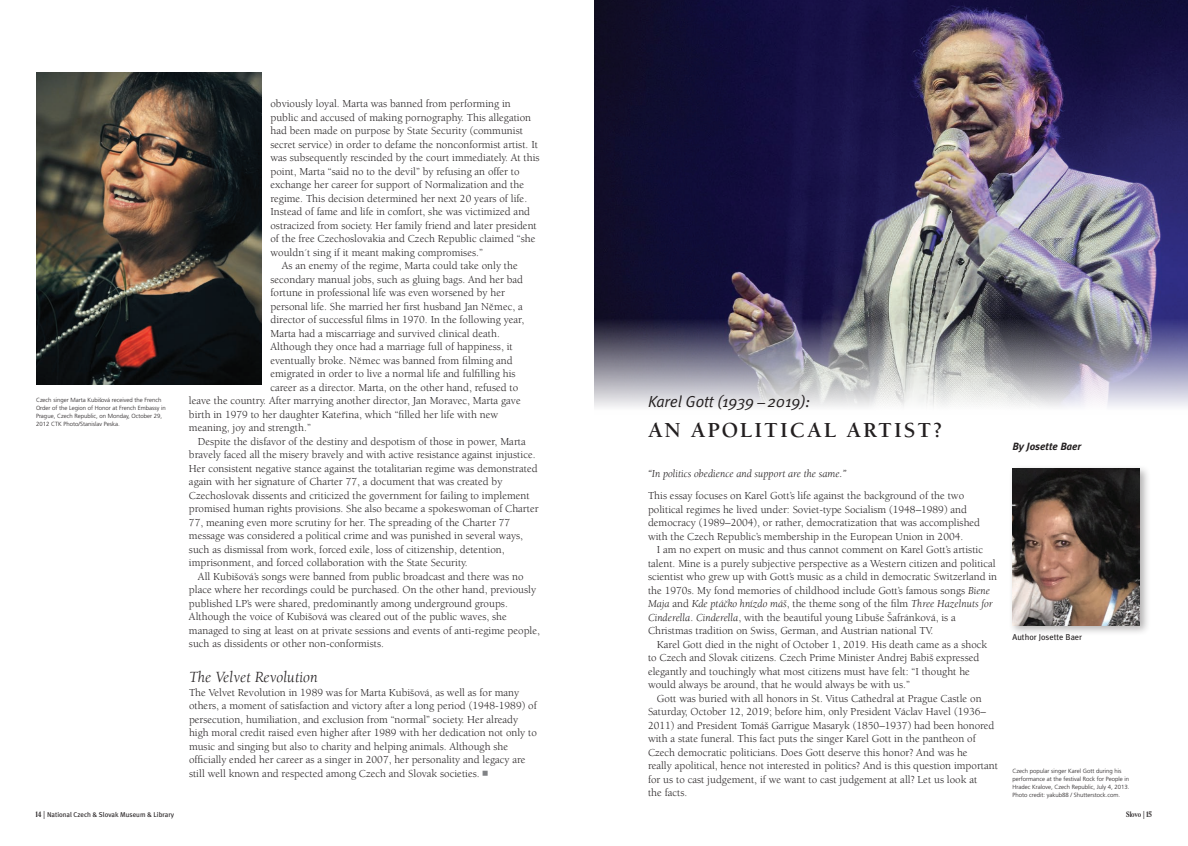
<style>
.page{position:relative;width:1188px;height:846px;background:#fff}
.page>*{position:absolute;margin:0;border:0;box-sizing:border-box;transform-origin:0 0}
.t1{font:700 22px "Berkeley";letter-spacing:.09em;color:#231f20}
.t2{font:italic 16px "Meta Normal";letter-spacing:-.01em;color:#231f20}
.t3{font:italic 16px "Berkeley";color:#231f20}
.t4{font:11px/13.5px "Berkeley";color:#231f20}
.t5{font:italic 11px "Berkeley";color:#231f20}
.t6{font:italic 700 10.5px "Meta Plus";color:#231f20}
.t7{font:8.5px "Meta Plus";color:#231f20}
.t8{font:7px "Meta Plus";color:#231f20}
.t9{font:700 condensed 7px "Caslon FB";color:#231f20}
.t10{font:300 6px/8px "Frutiger";color:#231f20}
.s1{font-family:"Universal Newswith Comm Pi";font-size:20px;color:#808285}
.s2{font-style:italic}
.s3{font-family:"Caslon FB";font-weight:700;font-stretch:condensed}
.s4{font-family:"Berkeley";font-size:10px}
.s5{font-family:"Berkeley";font-weight:400;font-stretch:normal;font-size:10px}
</style>
<div class="page">
<img style="left:594px;top:0;width:594px;height:407px">
<div style="left:1008px;top:464px;width:143px;height:172px;background:#231f20;opacity:.35"></div>
<img style="left:1012px;top:469px;width:128px;height:156px">
<img style="left:36px;top:72px;width:225px;height:312px">
<p class="t10" style="left:36px;top:396px;width:131px">Czech singer Marta Kubisˇová received the French Order of the Legion of Honor at French Embassy in Prague, Czech Republic, on Monday, October 29, 2012 CTK Photo/Stanislav Peska.</p>
<p class="t4" style="left:270px;top:97px;width:242px">obviously loyal. Marta was banned from performing in</p>
<p class="t4" style="left:270px;top:111px;width:262px">public and accused of making pornography. This allegation</p>
<p class="t4" style="left:270px;top:124px;width:254px">had been made on purpose by State Security (communist</p>
<p class="t4" style="left:270px;top:138px;width:269px">secret service) in order to defame the nonconformist artist. It</p>
<p class="t4" style="left:270px;top:151px;width:271px">was subsequently rescinded by the court immediately. At this</p>
<p class="t4" style="left:270px;top:165px;width:251px">point, Marta “said no to the devil” by refusing an offer to</p>
<p class="t4" style="left:270px;top:178px;width:255px">exchange her career for support of Normalization and the</p>
<p class="t4" style="left:270px;top:192px;width:258px">regime. This decision determined her next 20 years of life.</p>
<p class="t4" style="left:270px;top:205px;width:261px">Instead of fame and life in comfort, she was victimized and</p>
<p class="t4" style="left:270px;top:219px;width:268px">ostracized from society. Her family friend and later president</p>
<p class="t4" style="left:270px;top:232px;width:266px">of the free Czechoslovakia and Czech Republic claimed “she</p>
<p class="t4" style="left:270px;top:246px;width:214px">wouldn´t sing if it meant making compromises.”</p>
<p class="t4" style="left:282px;top:259px;width:237px">As an enemy of the regime, Marta could take only the</p>
<p class="t4" style="left:270px;top:273px;width:254px">secondary manual jobs, such as gluing bags. And her bad</p>
<p class="t4" style="left:270px;top:286px;width:236px">fortune in professional life was even worsened by her</p>
<p class="t4" style="left:270px;top:300px;width:254px">personal life. She married her first husband Jan Ne˘mec, a</p>
<p class="t4" style="left:270px;top:313px;width:255px">director of successful films in 1970. In the following year,</p>
<p class="t4" style="left:270px;top:327px;width:231px">Marta had a miscarriage and survived clinical death.</p>
<p class="t4" style="left:270px;top:340px;width:244px">Although they once had a marriage full of happiness, it</p>
<p class="t4" style="left:270px;top:354px;width:244px">eventually broke. Ne˘mec was banned from filming and</p>
<p class="t4" style="left:270px;top:367px;width:247px">emigrated in order to live a normal life and fulfilling his</p>
<p class="t4" style="left:270px;top:381px;width:249px">career as a director. Marta, on the other hand, refused to</p>
<p class="t4" style="left:189px;top:394px;width:333px">leave the country. After marrying another director, Jan Moravec, Marta gave</p>
<p class="t4" style="left:189px;top:408px;width:311px">birth in 1979 to her daughter Kater˘ina, which “filled her life with new</p>
<p class="t4" style="left:189px;top:421px;width:123px">meaning, joy and strength.”</p>
<p class="t4" style="left:198px;top:435px;width:329px">Despite the disfavor of the destiny and despotism of those in power, Marta</p>
<p class="t4" style="left:189px;top:448px;width:348px">bravely faced all the misery bravely and with active resistance against injustice.</p>
<p class="t4" style="left:189px;top:462px;width:350px">Her consistent negative stance against the totalitarian regime was demonstrated</p>
<p class="t4" style="left:189px;top:475px;width:315px">again with her signature of Charter 77, a document that was created by</p>
<p class="t4" style="left:189px;top:489px;width:342px">Czechoslovak dissents and criticized the government for failing to implement</p>
<p class="t4" style="left:189px;top:502px;width:351px">promised human rights provisions. She also became a spokeswoman of Charter</p>
<p class="t4" style="left:189px;top:516px;width:323px">77, meaning even more scrutiny for her. The spreading of the Charter 77</p>
<p class="t4" style="left:189px;top:529px;width:336px">message was considered a political crime and was punished in several ways,</p>
<p class="t4" style="left:189px;top:543px;width:317px">such as dismissal from work, forced exile, loss of citizenship, detention,</p>
<p class="t4" style="left:189px;top:556px;width:280px">imprisonment, and forced collaboration with the State Security.</p>
<p class="t4" style="left:198px;top:570px;width:327px">All Kubišová’s songs were banned from public broadcast and there was no</p>
<p class="t4" style="left:189px;top:583px;width:349px">place where her recordings could be purchased. On the other hand, previously</p>
<p class="t4" style="left:189px;top:597px;width:320px">published LP’s were shared, predominantly among underground groups.</p>
<p class="t4" style="left:189px;top:610px;width:319px">Although the voice of Kubišová was cleared out of the public waves, she</p>
<p class="t4" style="left:189px;top:624px;width:353px">managed to sing at least on at private sessions and events of anti-regime people,</p>
<p class="t4" style="left:189px;top:637px;width:197px">such as dissidents or other non-conformists.</p>
<h2 class="t3" style="left:189px;top:669px;width:130px">The Velvet Revolution</h2>
<p class="t4" style="left:189px;top:686px;width:349px">The Velvet Revolution in 1989 was for Marta Kubišová, as well as for many others, a moment of satisfaction and victory after a long period (1948-1989) of persecution, humiliation, and exclusion from “normal” society. Her already high moral credit raised even higher after 1989 with her dedication not only to music and singing but also to charity and helping animals. Although she officially ended her career as a singer in 2007, her personality and legacy are still well known and respected among Czech and Slovak societies. <span class="s1">b</span></p>
<h2 class="t2" style="left:648px;top:392px;width:164px">Karel Gott (1939–2019):</h2>
<h1 class="t1" style="left:648px;top:418px;width:296px">AN APOLITICAL ARTIST?</h1>
<p class="t5" style="left:648px;top:468px;width:200px">“In politics obedience and support are the same.”</p>
<p class="t4" style="left:648px;top:489px;width:334px">This essay focuses on Karel Gott’s life against the background of the two political regimes he lived under: Soviet-type Socialism (1948–1989) and democracy (1989–2004), or rather, democratization that was accomplished with the Czech Republic’s membership in the European Union in 2004.</p>
<p class="t4" style="left:648px;top:543px;width:351px;text-indent:9px">I am no expert on music and thus cannot comment on Karel Gott’s artistic talent. Mine is a purely subjective perspective as a Western citizen and political scientist who grew up with Gott’s music as a child in democratic Switzerland in the 1970s. My fond memories of childhood include Gott’s famous songs <span class="s2">Biene Maja</span> and <span class="s2">Kde ptác˘ko hnízdo máš</span>, the theme song of the film <span class="s2">Three Hazelnuts for Cinderella</span>. <span class="s2">Cinderella</span>, with the beautiful young Libuše Šafránková, is a Christmas tradition on Swiss, German, and Austrian national TV.</p>
<p class="t4" style="left:648px;top:638px;width:341px;text-indent:9px">Karel Gott died in the night of October 1, 2019. His death came as a shock to Czech and Slovak citizens. Czech Prime Minister Andrej Babiš expressed elegantly and touchingly what most citizens must have felt: “I thought he would always be around, that he would always be with us.”</p>
<p class="t4" style="left:648px;top:692px;width:352px;text-indent:9px">Gott was buried with all honors in St. Vitus Cathedral at Prague Castle on Saturday, October 12, 2019; before him, only President Václav Havel (1936– 2011) and President Tomáš Garrigue Masaryk (1850–1937) had been honored with a state funeral. This fact puts the singer Karel Gott in the pantheon of Czech democratic politicians. Does Gott deserve this honor? And was he<br>really apolitical, hence not interested in politics? And is this question important for us to cast judgement, if we want to cast judgement at all? Let us look at<br>the facts.</p>
<p class="t6" style="left:1012px;top:440px;width:70px">By Josette Baer</p>
<p class="t7" style="left:1012px;top:633px;width:71px">Author Josette Baer</p>
<p class="t10" style="left:1012px;top:767px;width:119px">Czech popular singer Karel Gott during his performance at the festival Rock for People in Hradec Kralove, Czech Republic, July 4, 2013.<br>Photo credit: yakub88 / Shutterstock.com.</p>
<p class="t8" style="left:36px;top:811px;width:140px"><span class="s3">14</span> <span class="s4">|</span> National Czech &amp; Slovak Museum &amp; Library</p>
<p class="t9" style="left:1126px;top:811px;width:27px">Slovo <span class="s5">|</span> 15</p>
</div>
